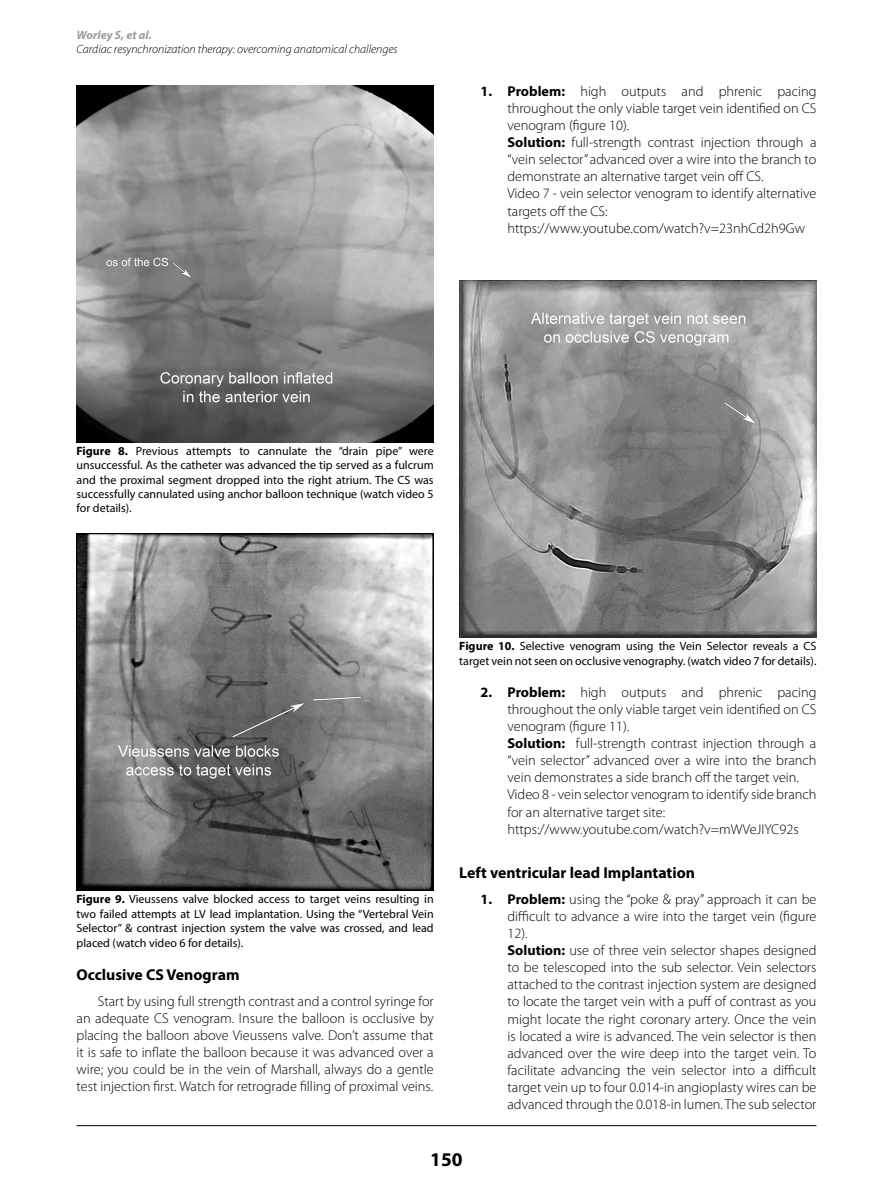
<style>
.page{position:relative;width:893px;height:1191px;background:#fff}
.page>*{position:absolute;margin:0;border:0;box-sizing:border-box;transform-origin:0 0}
.t1{font:700 19.5px "Myriad Pro";color:#000}
.t2{font:700 15.75px "Myriad Pro";color:#000}
.t3{font:300 14.25px/17.1px "Myriad Pro";color:#000}
.t4{font:12px/14.4px "Myriad Pro";color:#000;text-align:justify}
.t5{font:italic 300 12px "Myriad Pro";color:#000}
.t6{font:italic 700 12px "Myriad Pro";color:#9d9d9d}
.s1{font-weight:700}
</style>
<div class="page">
<hr style="left:77px;top:1125px;width:739px;height:1px;background:#000">
<img style="left:77px;top:85px;width:357px;height:357px">
<img style="left:77px;top:533px;width:357px;height:358px">
<img style="left:459px;top:281px;width:357px;height:357px">
<p class="t6" style="left:77px;top:27px;width:76px">Worley S, et al.</p>
<p class="t5" style="left:77px;top:42px;width:323px">Cardiac resynchronization therapy: overcoming anatomical challenges</p>
<p class="t3" style="left:507px;top:82px;width:310px;text-indent:-27px"><span class="s1">1. Problem:</span> high outputs and phrenic pacing throughout the only viable target vein identified on CS venogram (figure 10).<br><span class="s1">Solution:</span> full-strength contrast injection through a “vein selector” advanced over a wire into the branch to demonstrate an alternative target vein off CS.<br>Video 7 - vein selector venogram to identify alternative targets off the CS: https://www.youtube.com/watch?v=23nhCd2h9Gw</p>
<p class="t4" style="left:77px;top:443px;width:359px"><span class="s1">Figure 8.</span> Previous attempts to cannulate the “drain pipe” were unsuccessful. As the catheter was advanced the tip served as a fulcrum and the proximal segment dropped into the right atrium. The CS was successfully cannulated using anchor balloon technique (watch video 5 for details).</p>
<p class="t4" style="left:77px;top:892px;width:359px"><span class="s1">Figure 9.</span> Vieussens valve blocked access to target veins resulting in two failed attempts at LV lead implantation. Using the “Vertebral Vein Selector” &amp; contrast injection system the valve was crossed, and lead placed (watch video 6 for details).</p>
<p class="t2" style="left:77px;top:964px;width:164px">Occlusive CS Venogram</p>
<p class="t3" style="left:77px;top:992px;width:359px;text-align:justify;text-indent:21px">Start by using full strength contrast and a control syringe for an adequate CS venogram. Insure the balloon is occlusive by placing the balloon above Vieussens valve. Don’t assume that it is safe to inflate the balloon because it was advanced over a wire; you could be in the vein of Marshall, always do a gentle test injection first. Watch for retrograde filling of proximal veins.</p>
<p class="t4" style="left:459px;top:639px;width:359px"><span class="s1">Figure 10.</span> Selective venogram using the Vein Selector reveals a CS target vein not seen on occlusive venography. (watch video 7 for details).</p>
<p class="t3" style="left:507px;top:683px;width:310px;text-indent:-27px"><span class="s1">2. Problem:</span> high outputs and phrenic pacing throughout the only viable target vein identified on CS venogram (figure 11).<br><span class="s1">Solution:</span> full-strength contrast injection through a “vein selector” advanced over a wire into the branch vein demonstrates a side branch off the target vein.<br>Video 8 - vein selector venogram to identify side branch for an alternative target site: https://www.youtube.com/watch?v=mWVeJIYC92s</p>
<p class="t2" style="left:459px;top:862px;width:237px">Left ventricular lead Implantation</p>
<p class="t3" style="left:507px;top:890px;width:310px;text-indent:-27px"><span class="s1">1. Problem:</span> using the “poke &amp; pray” approach it can be difficult to advance a wire into the target vein (figure 12).<br><span class="s1">Solution:</span> use of three vein selector shapes designed to be telescoped into the sub selector. Vein selectors attached to the contrast injection system are designed to locate the target vein with a puff of contrast as you might locate the right coronary artery. Once the vein is located a wire is advanced. The vein selector is then advanced over the wire deep into the target vein. To facilitate advancing the vein selector into a difficult target vein up to four 0.014-in angioplasty wires can be advanced through the 0.018-in lumen. The sub selector</p>
<h1 class="t1" style="left:430px;top:1146px;width:34px">150</h1>
</div>
